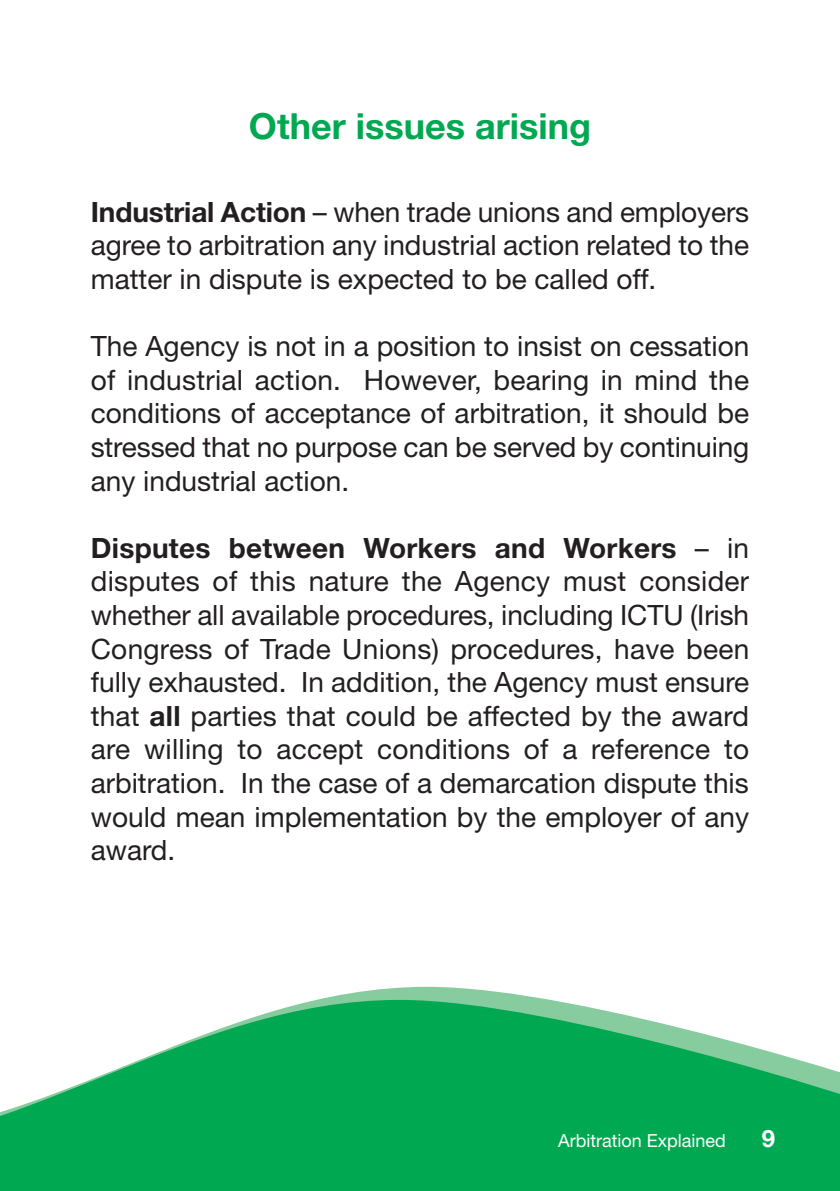
<style>
.page{position:relative;width:840px;height:1191px;background:#fff}
.page>*{position:absolute;margin:0;border:0;box-sizing:border-box;transform-origin:0 0}
.t1{font:700 36px "Helvetica Neue";color:#00a851}
.t2{font:28px/33.6px "Helvetica Neue";color:#231f20;text-align:justify}
.t3{font:700 24px "Helvetica Neue";color:#fff}
.t4{font:18px "Helvetica Neue";color:#fff}
.s1{font-weight:700}
</style>
<div class="page">
<svg style="left:316px;top:986px;width:235px;height:14px;fill:#87cc9e"></svg>
<svg style="left:0;top:1000px;width:839px;height:191px;fill:#00a851"></svg>
<p class="t1" style="left:249px;top:113px;width:343px">Other issues arising</p>
<p class="t2" style="left:91px;top:198px;width:659px"><span class="s1">Industrial Action</span> – when trade unions and employers agree to arbitration any industrial action related to the matter in dispute is expected to be called off.</p>
<p class="t2" style="left:91px;top:332px;width:660px">The Agency is not in a position to insist on cessation of industrial action. However, bearing in mind the conditions of acceptance of arbitration, it should be stressed that no purpose can be served by continuing any industrial action.</p>
<p class="t2" style="left:91px;top:534px;width:659px"><span class="s1">Disputes between Workers and Workers</span> – in disputes of this nature the Agency must consider whether all available procedures, including ICTU (Irish Congress of Trade Unions) procedures, have been fully exhausted. In addition, the Agency must ensure that <span class="s1">all</span> parties that could be affected by the award are willing to accept conditions of a reference to arbitration. In the case of a demarcation dispute this would mean implementation by the employer of any award.</p>
<p class="t4" style="left:558px;top:1134px;width:169px">Arbitration Explained</p>
<p class="t3" style="left:761px;top:1130px;width:15px">9</p>
</div>
